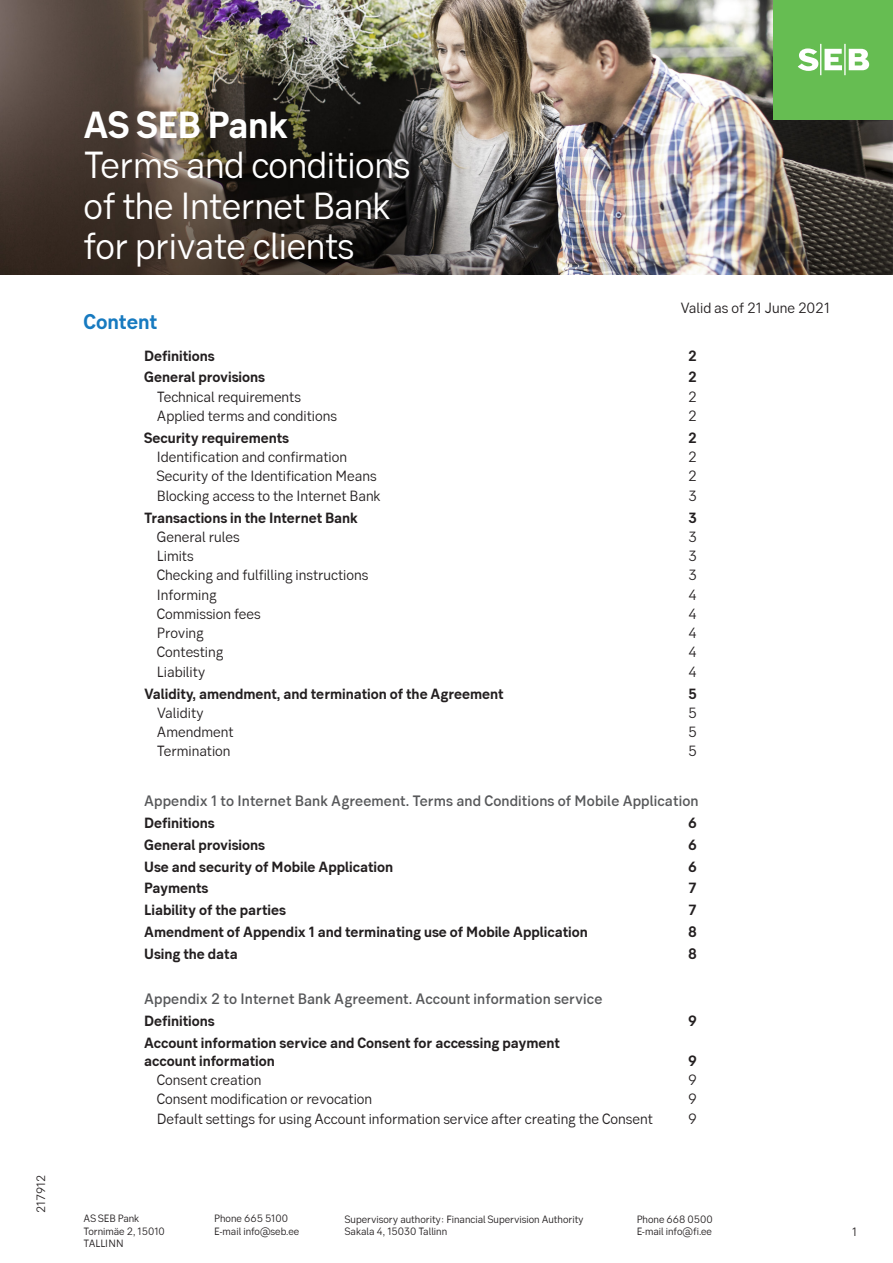
<style>
.page{position:relative;width:893px;height:1263px;background:#fff}
.page>*{position:absolute;margin:0;border:0;box-sizing:border-box;transform-origin:0 0}
.t1{font:37.5px/40.5px "SEB Sans Serif";letter-spacing:-.01em;color:#fff}
.t2{font:700 37.5px "SEB Sans Serif";letter-spacing:-.01em;color:#fff}
.pealkiri_sinine{font:700 21px "SEB Sans Serif";color:#177ac0}
.t3{font:500 15px "SEB Sans Serif";letter-spacing:.01em;color:#57585a}
.Body_tekst_10_12_lep{font:14.7px "SEB Sans Serif";color:#231f20}
.sisukord1{font:700 14.7px/17.7px "SEB Sans Serif";color:#231f20}
.t4{font:12px "SEB Sans Serif";color:#231f20}
.t5{font:10.5px/12.6px "SEB Sans Serif";color:#231f20}
</style>
<div class="page">
<img style="left:0;top:0;width:893px;height:274px">
<div style="left:774px;top:0;width:119px;height:119px;background:#66bd52"></div>
<svg style="left:798px;top:44px;width:71px;height:31px"></svg>
<p class="t4" style="left:34px;top:1213px;width:40px;rotate:-90deg">217912</p>
<h1 class="t2" style="left:84px;top:102px;width:206px">AS SEB Pank</h1>
<h1 class="t1" style="left:84px;top:145px;width:328px">Terms and conditions of the Internet Bank for private clients</h1>
<p class="pealkiri_sinine" style="left:84px;top:309px;width:75px">Content</p>
<p class="Body_tekst_10_12_lep" style="left:680px;top:300px;width:151px">Valid as of 21 June 2021</p>
<p class="sisukord1" style="left:144px;top:346px;width:72px">Definitions</p>
<p class="sisukord1" style="left:688px;top:346px;width:10px">2</p>
<p class="sisukord1" style="left:144px;top:368px;width:123px">General provisions</p>
<p class="sisukord1" style="left:688px;top:368px;width:10px">2</p>
<p class="Body_tekst_10_12_lep" style="left:157px;top:388px;width:145px">Technical requirements</p>
<p class="Body_tekst_10_12_lep" style="left:688px;top:388px;width:10px">2</p>
<p class="Body_tekst_10_12_lep" style="left:157px;top:407px;width:182px">Applied terms and conditions</p>
<p class="Body_tekst_10_12_lep" style="left:688px;top:407px;width:10px">2</p>
<p class="sisukord1" style="left:144px;top:429px;width:147px">Security requirements</p>
<p class="sisukord1" style="left:688px;top:429px;width:10px">2</p>
<p class="Body_tekst_10_12_lep" style="left:157px;top:448px;width:192px">Identification and confirmation</p>
<p class="Body_tekst_10_12_lep" style="left:688px;top:448px;width:10px">2</p>
<p class="Body_tekst_10_12_lep" style="left:157px;top:468px;width:221px">Security of the Identification Means</p>
<p class="Body_tekst_10_12_lep" style="left:688px;top:468px;width:10px">2</p>
<p class="Body_tekst_10_12_lep" style="left:157px;top:487px;width:225px">Blocking access to the Internet Bank</p>
<p class="Body_tekst_10_12_lep" style="left:688px;top:487px;width:10px">3</p>
<p class="sisukord1" style="left:144px;top:508px;width:215px">Transactions in the Internet Bank</p>
<p class="sisukord1" style="left:688px;top:508px;width:10px">3</p>
<p class="Body_tekst_10_12_lep" style="left:157px;top:528px;width:84px">General rules</p>
<p class="Body_tekst_10_12_lep" style="left:688px;top:528px;width:10px">3</p>
<p class="Body_tekst_10_12_lep" style="left:157px;top:547px;width:38px">Limits</p>
<p class="Body_tekst_10_12_lep" style="left:688px;top:547px;width:10px">3</p>
<p class="Body_tekst_10_12_lep" style="left:157px;top:567px;width:213px">Checking and fulfilling instructions</p>
<p class="Body_tekst_10_12_lep" style="left:688px;top:567px;width:10px">3</p>
<p class="Body_tekst_10_12_lep" style="left:157px;top:586px;width:61px">Informing</p>
<p class="Body_tekst_10_12_lep" style="left:688px;top:586px;width:10px">4</p>
<p class="Body_tekst_10_12_lep" style="left:157px;top:605px;width:105px">Commission fees</p>
<p class="Body_tekst_10_12_lep" style="left:688px;top:605px;width:10px">4</p>
<p class="Body_tekst_10_12_lep" style="left:157px;top:624px;width:49px">Proving</p>
<p class="Body_tekst_10_12_lep" style="left:688px;top:624px;width:10px">4</p>
<p class="Body_tekst_10_12_lep" style="left:157px;top:644px;width:68px">Contesting</p>
<p class="Body_tekst_10_12_lep" style="left:688px;top:644px;width:10px">4</p>
<p class="Body_tekst_10_12_lep" style="left:157px;top:663px;width:50px">Liability</p>
<p class="Body_tekst_10_12_lep" style="left:688px;top:663px;width:10px">4</p>
<p class="sisukord1" style="left:144px;top:684px;width:361px">Validity, amendment, and termination of the Agreement</p>
<p class="sisukord1" style="left:688px;top:684px;width:10px">5</p>
<p class="Body_tekst_10_12_lep" style="left:157px;top:704px;width:48px">Validity</p>
<p class="Body_tekst_10_12_lep" style="left:688px;top:704px;width:10px">5</p>
<p class="Body_tekst_10_12_lep" style="left:157px;top:723px;width:78px">Amendment</p>
<p class="Body_tekst_10_12_lep" style="left:688px;top:723px;width:10px">5</p>
<p class="Body_tekst_10_12_lep" style="left:157px;top:743px;width:75px">Termination</p>
<p class="Body_tekst_10_12_lep" style="left:688px;top:743px;width:10px">5</p>
<p class="t3" style="left:144px;top:791px;width:556px">Appendix 1 to Internet Bank Agreement. Terms and Conditions of Mobile Application</p>
<p class="sisukord1" style="left:144px;top:813px;width:72px">Definitions</p>
<p class="sisukord1" style="left:688px;top:813px;width:10px">6</p>
<p class="sisukord1" style="left:144px;top:835px;width:123px">General provisions</p>
<p class="sisukord1" style="left:688px;top:835px;width:10px">6</p>
<p class="sisukord1" style="left:144px;top:857px;width:250px">Use and security of Mobile Application</p>
<p class="sisukord1" style="left:688px;top:857px;width:10px">6</p>
<p class="sisukord1" style="left:144px;top:879px;width:66px">Payments</p>
<p class="sisukord1" style="left:688px;top:879px;width:10px">7</p>
<p class="sisukord1" style="left:144px;top:901px;width:143px">Liability of the parties</p>
<p class="sisukord1" style="left:688px;top:901px;width:10px">7</p>
<p class="sisukord1" style="left:144px;top:923px;width:445px">Amendment of Appendix 1 and terminating use of Mobile Application</p>
<p class="sisukord1" style="left:688px;top:923px;width:10px">8</p>
<p class="sisukord1" style="left:144px;top:945px;width:95px">Using the data</p>
<p class="sisukord1" style="left:688px;top:945px;width:10px">8</p>
<p class="t3" style="left:144px;top:990px;width:460px">Appendix 2 to Internet Bank Agreement. Account information service</p>
<p class="sisukord1" style="left:144px;top:1012px;width:72px">Definitions</p>
<p class="sisukord1" style="left:688px;top:1012px;width:10px">9</p>
<p class="sisukord1" style="left:144px;top:1034px;width:417px">Account information service and Consent for accessing payment account information</p>
<p class="sisukord1" style="left:688px;top:1052px;width:10px">9</p>
<p class="Body_tekst_10_12_lep" style="left:157px;top:1071px;width:106px">Consent creation</p>
<p class="Body_tekst_10_12_lep" style="left:688px;top:1071px;width:10px">9</p>
<p class="Body_tekst_10_12_lep" style="left:157px;top:1091px;width:217px">Consent modification or revocation</p>
<p class="Body_tekst_10_12_lep" style="left:688px;top:1091px;width:10px">9</p>
<p class="Body_tekst_10_12_lep" style="left:157px;top:1110px;width:497px">Default settings for using Account information service after creating the Consent</p>
<p class="Body_tekst_10_12_lep" style="left:688px;top:1110px;width:10px">9</p>
<p class="t5" style="left:84px;top:1212px;width:83px">AS SEB Pank<br>Tornimäe 2, 15010<br>TALLINN</p>
<p class="t5" style="left:214px;top:1212px;width:87px">Phone 665 5100<br>E-mail info@seb.ee</p>
<p class="t5" style="left:345px;top:1213px;width:240px">Supervisory authority: Financial Supervision Authority<br>Sakala 4, 15030 Tallinn</p>
<p class="t5" style="left:637px;top:1213px;width:78px">Phone 668 0500<br>E-mail info@fi.ee</p>
<p class="t4" style="left:852px;top:1225px;width:6px">1</p>
</div>
